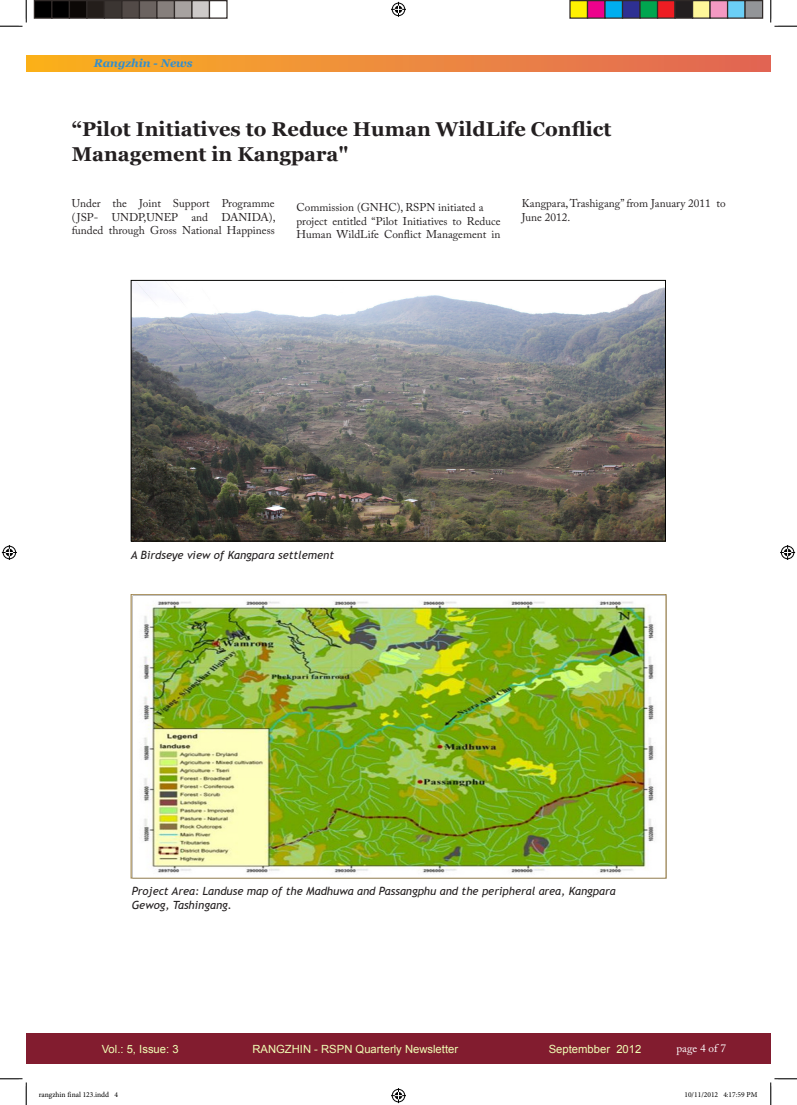
<style>
.page{position:relative;width:797px;height:1105px;background:#fff}
.page>*{position:absolute;margin:0;border:0;box-sizing:border-box;transform-origin:0 0}
.t1{font:700 20px "Georgia";color:#231f20}
.t2{font:11.25px/13.5px "Adobe Caslon Pro";color:#231f20}
.t3{font:italic 11.25px/13.5px "Trebuchet MS";color:#231f20}
.t4{font:11.25px "Arial";color:#f0ffb5}
.t5{font:italic 700 11.25px "Georgia";color:#328ecd}
.t6{font:11.25px "Adobe Caslon Pro";color:#fff}
.t7{font:7.5px "Minion Pro";color:#000}
</style>
<div class="page">
<div style="left:26px;top:1033px;width:744px;height:31px;background:#821c2f"></div>
<div style="left:26px;top:55px;width:744px;height:16px;background:linear-gradient(to right,#fbb21f,#e16558)"></div>
<img style="left:133px;top:282px;width:530px;height:257px">
<div style="left:131px;top:280px;width:534px;height:261px;border:1px solid #050503"></div>
<img style="left:143px;top:601px;width:511px;height:272px">
<div style="left:131px;top:594px;width:535px;height:284px;border:1px solid #a0864e"></div>
<svg style="left:0;top:0;width:27px;height:27px"></svg>
<svg style="left:0;top:1078px;width:27px;height:27px"></svg>
<svg style="left:770px;top:0;width:27px;height:27px"></svg>
<svg style="left:770px;top:1078px;width:27px;height:27px"></svg>
<svg style="left:391px;top:2px;width:15px;height:15px"></svg>
<svg style="left:391px;top:1088px;width:15px;height:15px"></svg>
<svg style="left:2px;top:545px;width:15px;height:15px"></svg>
<svg style="left:780px;top:545px;width:15px;height:15px"></svg>
<div style="left:34px;top:1px;width:18px;height:17px;background:#000"></div>
<div style="left:34px;top:0;width:18px;height:19px;border:1px solid #302a28"></div>
<div style="left:52px;top:1px;width:17px;height:17px;background:#000"></div>
<div style="left:51px;top:0;width:19px;height:19px;border:1px solid #302a28"></div>
<div style="left:69px;top:1px;width:18px;height:17px;background:#0c0806"></div>
<div style="left:69px;top:0;width:19px;height:19px;border:1px solid #302a28"></div>
<div style="left:87px;top:1px;width:17px;height:17px;background:#241e1b"></div>
<div style="left:86px;top:0;width:19px;height:19px;border:1px solid #302a28"></div>
<div style="left:104px;top:1px;width:18px;height:17px;background:#3b3532"></div>
<div style="left:104px;top:0;width:18px;height:19px;border:1px solid #302a28"></div>
<div style="left:122px;top:1px;width:17px;height:17px;background:#524a47"></div>
<div style="left:121px;top:0;width:19px;height:19px;border:1px solid #302a28"></div>
<div style="left:139px;top:1px;width:18px;height:17px;background:#6b6360"></div>
<div style="left:139px;top:0;width:19px;height:19px;border:1px solid #302a28"></div>
<div style="left:157px;top:1px;width:17px;height:17px;background:#867f7c"></div>
<div style="left:156px;top:0;width:19px;height:19px;border:1px solid #302a28"></div>
<div style="left:174px;top:1px;width:18px;height:17px;background:#a7a2a0"></div>
<div style="left:174px;top:0;width:18px;height:19px;border:1px solid #302a28"></div>
<div style="left:192px;top:1px;width:17px;height:17px;background:#cdc9c8"></div>
<div style="left:191px;top:0;width:19px;height:19px;border:1px solid #302a28"></div>
<div style="left:209px;top:0;width:19px;height:19px;border:1px solid #302a28"></div>
<div style="left:570px;top:1px;width:17px;height:17px;background:#fff101"></div>
<div style="left:569px;top:0;width:19px;height:19px;border:1px solid #302a28"></div>
<div style="left:587px;top:1px;width:18px;height:17px;background:#ed028c"></div>
<div style="left:587px;top:0;width:18px;height:19px;border:1px solid #302a28"></div>
<div style="left:605px;top:1px;width:17px;height:17px;background:#00aeef"></div>
<div style="left:604px;top:0;width:19px;height:19px;border:1px solid #302a28"></div>
<div style="left:622px;top:1px;width:18px;height:17px;background:#2e3092"></div>
<div style="left:622px;top:0;width:18px;height:19px;border:1px solid #302a28"></div>
<div style="left:640px;top:1px;width:17px;height:17px;background:#00a54f"></div>
<div style="left:639px;top:0;width:19px;height:19px;border:1px solid #302a28"></div>
<div style="left:657px;top:1px;width:18px;height:17px;background:#ee1d23"></div>
<div style="left:657px;top:0;width:18px;height:19px;border:1px solid #302a28"></div>
<div style="left:675px;top:1px;width:17px;height:17px;background:#231f20"></div>
<div style="left:674px;top:0;width:19px;height:19px;border:1px solid #302a28"></div>
<div style="left:692px;top:1px;width:18px;height:17px;background:#fff79a"></div>
<div style="left:692px;top:0;width:18px;height:19px;border:1px solid #302a28"></div>
<div style="left:710px;top:1px;width:17px;height:17px;background:#f499c2"></div>
<div style="left:709px;top:0;width:19px;height:19px;border:1px solid #302a28"></div>
<div style="left:727px;top:1px;width:18px;height:17px;background:#6bcff6"></div>
<div style="left:727px;top:0;width:18px;height:19px;border:1px solid #302a28"></div>
<div style="left:745px;top:1px;width:17px;height:17px;background:#939598"></div>
<div style="left:744px;top:0;width:19px;height:19px;border:1px solid #302a28"></div>
<p class="t5" style="left:94px;top:56px;width:100px">Rangzhin - News</p>
<p class="t1" style="left:72px;top:116px;width:541px">“Pilot Initiatives to Reduce Human WildLife Conflict</p>
<p class="t1" style="left:72px;top:141px;width:278px">Management in Kangpara"</p>
<p class="t2" style="left:72px;top:197px;width:205px;text-align:justify">Under the Joint Support Programme ( JSP- UNDP,UNEP and DANIDA), funded through Gross National Happiness</p>
<p class="t2" style="left:296px;top:200px;width:188px">Commission (GNHC), RSPN initiated a</p>
<p class="t2" style="left:296px;top:214px;width:205px">project entitled “Pilot Initiatives to Reduce<br>Human WildLife Conflict Management in</p>
<p class="t2" style="left:521px;top:197px;width:205px">Kangpara, Trashigang” from January 2011 to<br>June 2012.</p>
<p class="t3" style="left:131px;top:549px;width:205px">A Birdseye view of Kangpara settlement</p>
<p class="t3" style="left:132px;top:884px;width:485px">Project Area: Landuse map of the Madhuwa and Passangphu and the peripheral area, Kangpara<br>Gewog, Tashingang.</p>
<p class="t4" style="left:102px;top:1041px;width:78px">Vol.: 5, Issue: 3</p>
<p class="t4" style="left:252px;top:1041px;width:207px">RANGZHIN - RSPN Quarterly Newsletter</p>
<p class="t4" style="left:549px;top:1041px;width:94px">Septembber 2012</p>
<p class="t6" style="left:676px;top:1041px;width:51px">page 4 of 7</p>
<p class="t7" style="left:39px;top:1090px;width:81px">rangzhin final 123.indd 4</p>
<p class="t7" style="left:684px;top:1090px;width:74px">10/11/2012 4:17:59 PM</p>
</div>
